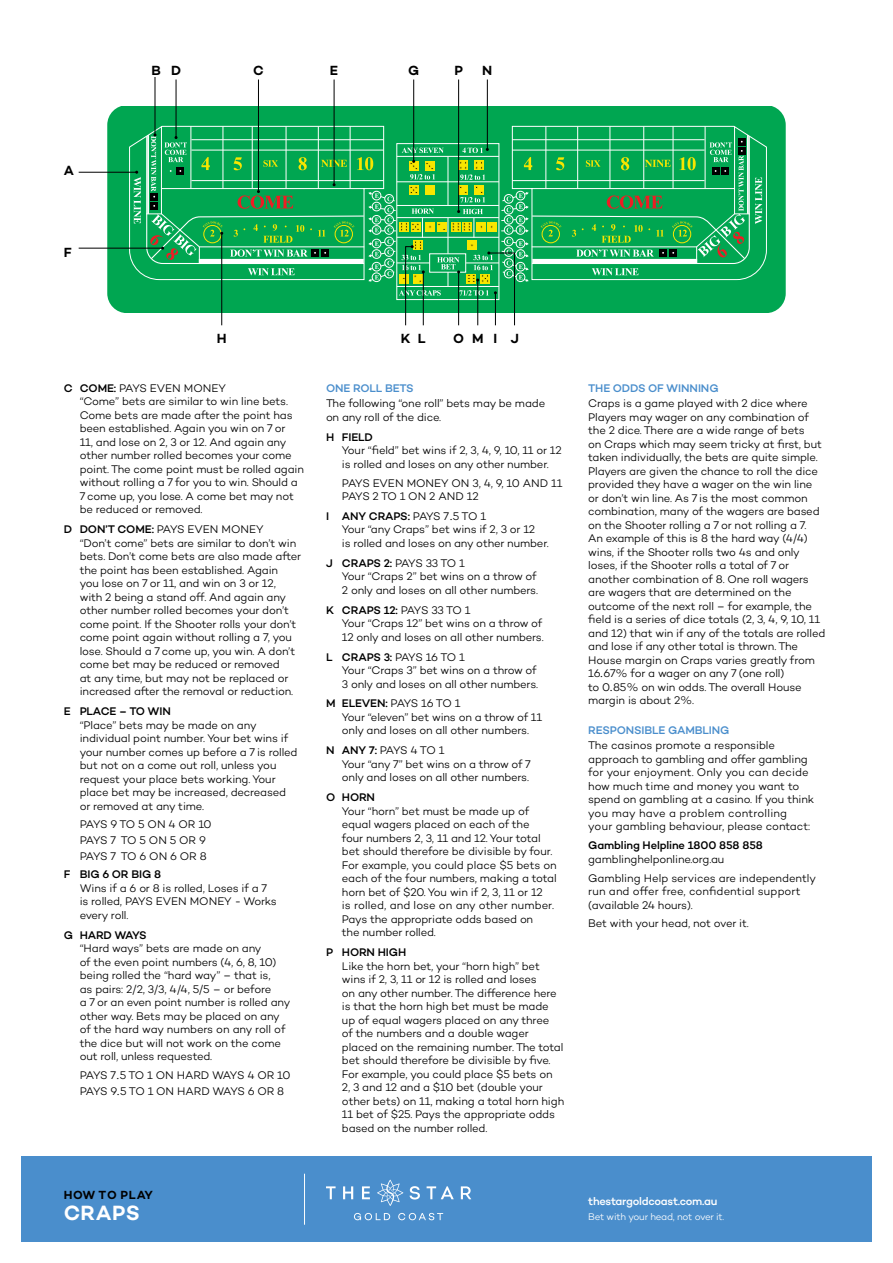
<style>
.page{position:relative;width:893px;height:1263px;background:#fff}
.page>*{position:absolute;margin:0;border:0;box-sizing:border-box;transform-origin:0 0}
.t1{font:600 21px "Campton";letter-spacing:.025em;color:#fff}
.t2{font:600 13.5px "Campton";color:#000}
.t3{font:600 12px "Campton";letter-spacing:.045em;color:#000}
.t4{font:300 11.25px/13.5px "Campton";letter-spacing:-.015em;color:#000}
.t5{font:500 11.25px "Campton";letter-spacing:-.01em;color:#000}
.t6{font:500 11.25px "Campton";letter-spacing:-.01em;color:#4a8ecc}
.t7{font:300 11.25px/15.6px "Campton";letter-spacing:-.04em;color:#000}
.t8{font:500 11.25px "Campton";letter-spacing:-.025em;color:#fff}
.t9{font:500 11.25px "Campton";letter-spacing:-.04em;color:#000}
.t10{font:300 9.75px "Campton";letter-spacing:-.025em;color:#fff}
.s1{font-weight:500}
.s2{font-weight:400}
</style>
<div class="page">
<div style="left:21px;top:1157px;width:851px;height:85px;background:#4a8ecc"></div>
<hr style="left:304px;top:1174px;width:1px;height:51px;background:#fff">
<div style="left:107px;top:107px;width:679px;height:206px;background:#00a651"></div>
<hr style="left:79px;top:172px;width:58px;height:1px;background:#000">
<hr style="left:79px;top:248px;width:84px;height:1px;background:#000">
<hr style="left:155px;top:77px;width:1px;height:58px;background:#000">
<hr style="left:176px;top:80px;width:1px;height:58px;background:#000">
<hr style="left:487px;top:80px;width:1px;height:69px;background:#000">
<hr style="left:258px;top:80px;width:1px;height:112px;background:#000">
<hr style="left:334px;top:80px;width:1px;height:105px;background:#000">
<hr style="left:413px;top:80px;width:1px;height:81px;background:#000">
<hr style="left:458px;top:80px;width:1px;height:132px;background:#000">
<svg style="left:129px;top:125px;width:638px;height:201px;background:#31b268"></svg>
<svg style="left:377px;top:1180px;width:26px;height:26px"></svg>
<svg style="left:326px;top:1186px;width:10px;height:13px"></svg>
<svg style="left:343px;top:1186px;width:10px;height:13px"></svg>
<svg style="left:362px;top:1186px;width:8px;height:13px"></svg>
<svg style="left:410px;top:1186px;width:10px;height:13px"></svg>
<svg style="left:427px;top:1186px;width:27px;height:13px"></svg>
<svg style="left:461px;top:1186px;width:10px;height:13px"></svg>
<svg style="left:354px;top:1213px;width:36px;height:7px"></svg>
<svg style="left:398px;top:1213px;width:45px;height:7px"></svg>
<p class="t2" style="left:151px;top:61px;width:11px">B</p>
<p class="t2" style="left:171px;top:61px;width:11px">D</p>
<p class="t2" style="left:253px;top:61px;width:12px">C</p>
<p class="t2" style="left:330px;top:61px;width:10px">E</p>
<p class="t2" style="left:408px;top:61px;width:12px">G</p>
<p class="t2" style="left:454px;top:61px;width:10px">P</p>
<p class="t2" style="left:482px;top:61px;width:12px">N</p>
<p class="t2" style="left:64px;top:162px;width:12px">A</p>
<p class="t2" style="left:64px;top:244px;width:9px">F</p>
<p class="t2" style="left:217px;top:330px;width:11px">H</p>
<p class="t2" style="left:401px;top:330px;width:26px">K L</p>
<p class="t2" style="left:453px;top:330px;width:67px">OMI J</p>
<p class="t4" style="left:80px;top:381px;width:226px;text-indent:-16px"><span class="s1">C COME:</span> PAYS EVEN MONEY<br>“Come” bets are similar to win line bets.<br>Come bets are made after the point has been established. Again you win on 7 or<br>11, and lose on 2, 3 or 12. And again any other number rolled becomes your come point. The come point must be rolled again without rolling a 7 for you to win. Should a 7 come up, you lose. A come bet may not be reduced or removed.</p>
<p class="t4" style="left:80px;top:522px;width:223px;text-indent:-16px"><span class="s1">D DON’T COME:</span> PAYS EVEN MONEY<br>“Don’t come” bets are similar to don’t win bets. Don’t come bets are also made after the point has been established. Again<br>you lose on 7 or 11, and win on 3 or 12, with 2 being a stand off. And again any other number rolled becomes your don’t come point. If the Shooter rolls your don’t come point again without rolling a 7, you lose. Should a 7 come up, you win. A don’t come bet may be reduced or removed<br>at any time, but may not be replaced or increased after the removal or reduction.</p>
<p class="t5" style="left:64px;top:704px;width:109px">E PLACE – TO WIN</p>
<p class="t4" style="left:80px;top:718px;width:219px">“Place” bets may be made on any individual point number. Your bet wins if your number comes up before a 7 is rolled but not on a come out roll, unless you request your place bets working. Your place bet may be increased, decreased or removed at any time.</p>
<p class="t7" style="left:80px;top:816px;width:133px">PAYS 9 TO 5 ON 4 OR 10<br>PAYS 7 TO 5 ON 5 OR 9<br>PAYS 7 TO 6 ON 6 OR 8</p>
<p class="t5" style="left:64px;top:867px;width:99px">F BIG 6 OR BIG 8</p>
<p class="t4" style="left:80px;top:881px;width:199px">Wins if a 6 or 8 is rolled, Loses if a 7 is rolled, PAYS EVEN MONEY - Works every roll.</p>
<p class="t9" style="left:64px;top:928px;width:85px">G HARD WAYS</p>
<p class="t4" style="left:80px;top:941px;width:212px">“Hard ways” bets are made on any<br>of the even point numbers (4, 6, 8, 10) being rolled the “hard way” – that is,<br>as pairs: 2/2, 3/3, 4/4, 5/5 – or before<br>a 7 or an even point number is rolled any other way. Bets may be placed on any of the hard way numbers on any roll of the dice but will not work on the come out roll, unless requested.</p>
<p class="t4" style="left:80px;top:1067px;width:212px;line-height:15.6px">PAYS 7<span class="s2">.</span>5 TO 1 ON HARD WAYS 4 OR 10<br>PAYS 9<span class="s2">.</span>5 TO 1 ON HARD WAYS 6 OR 8</p>
<p class="t6" style="left:326px;top:381px;width:89px">ONE ROLL BETS</p>
<p class="t4" style="left:326px;top:397px;width:221px">The following “one roll” bets may be made on any roll of the dice.</p>
<p class="t5" style="left:326px;top:430px;width:48px">H FIELD</p>
<p class="t4" style="left:342px;top:443px;width:221px">Your “field” bet wins if 2, 3, 4, 9, 10, 11 or 12 is rolled and loses on any other number.</p>
<p class="t4" style="left:342px;top:476px;width:222px">PAYS EVEN MONEY ON 3, 4, 9, 10 AND 11<br>PAYS 2 TO 1 ON 2 AND 12</p>
<p class="t4" style="left:342px;top:509px;width:208px;text-indent:-16px"><span class="s1">I ANY CRAPS:</span> PAYS 7<span class="s2">.</span>5 TO 1<br>Your “any Craps” bet wins if 2, 3 or 12<br>is rolled and loses on any other number.</p>
<p class="t4" style="left:342px;top:556px;width:198px;text-indent:-16px"><span class="s1">J CRAPS 2:</span> PAYS 33 TO 1<br>Your “Craps 2” bet wins on a throw of<br>2 only and loses on all other numbers.</p>
<p class="t4" style="left:342px;top:603px;width:203px;text-indent:-16px"><span class="s1">K CRAPS 12:</span> PAYS 33 TO 1<br>Your “Craps 12” bet wins on a throw of<br>12 only and loses on all other numbers.</p>
<p class="t4" style="left:342px;top:650px;width:198px;text-indent:-16px"><span class="s1">L CRAPS 3:</span> PAYS 16 TO 1<br>Your “Craps 3” bet wins on a throw of<br>3 only and loses on all other numbers.</p>
<p class="t4" style="left:342px;top:697px;width:202px;text-indent:-16px"><span class="s1">M ELEVEN:</span> PAYS 16 TO 1<br>Your “eleven” bet wins on a throw of 11 only and loses on all other numbers.</p>
<p class="t4" style="left:342px;top:743px;width:190px;text-indent:-16px"><span class="s1">N ANY 7:</span> PAYS 4 TO 1<br>Your “any 7” bet wins on a throw of 7 only and loses on all other numbers.</p>
<p class="t5" style="left:326px;top:790px;width:51px">O HORN</p>
<p class="t4" style="left:342px;top:804px;width:216px">Your “horn” bet must be made up of equal wagers placed on each of the<br>four numbers 2, 3, 11 and 12. Your total bet should therefore be divisible by four.<br>For example, you could place $5 bets on each of the four numbers, making a total horn bet of $20. You win if 2, 3, 11 or 12<br>is rolled, and lose on any other number.<br>Pays the appropriate odds based on<br>the number rolled.</p>
<p class="t5" style="left:326px;top:945px;width:82px">P HORN HIGH</p>
<p class="t4" style="left:342px;top:959px;width:224px">Like the horn bet, your “horn high” bet wins if 2, 3, 11 or 12 is rolled and loses<br>on any other number. The difference here is that the horn high bet must be made up of equal wagers placed on any three<br>of the numbers and a double wager placed on the remaining number. The total bet should therefore be divisible by five.<br>For example, you could place $5 bets on<br>2, 3 and 12 and a $10 bet (double your other bets) on 11, making a total horn high 11 bet of $25. Pays the appropriate odds based on the number rolled.</p>
<p class="t3" style="left:64px;top:1187px;width:91px">HOW TO PLAY</p>
<h1 class="t1" style="left:64px;top:1200px;width:78px">CRAPS</h1>
<p class="t6" style="left:588px;top:381px;width:132px">THE ODDS OF WINNING</p>
<p class="t4" style="left:588px;top:397px;width:239px">Craps is a game played with 2 dice where Players may wager on any combination of the 2 dice. There are a wide range of bets<br>on Craps which may seem tricky at first, but taken individually, the bets are quite simple.<br>Players are given the chance to roll the dice provided they have a wager on the win line or don’t win line. As 7 is the most common combination, many of the wagers are based on the Shooter rolling a 7 or not rolling a 7.<br>An example of this is 8 the hard way (4/4) wins, if the Shooter rolls two 4s and only loses, if the Shooter rolls a total of 7 or another combination of 8. One roll wagers are wagers that are determined on the outcome of the next roll – for example, the field is a series of dice totals (2, 3, 4, 9, 10, 11 and 12) that win if any of the totals are rolled and lose if any other total is thrown. The House margin on Craps varies greatly from 16<span class="s2">.</span>67% for a wager on any 7 (one roll)<br>to 0<span class="s2">.</span>85% on win odds. The overall House margin is about 2%.</p>
<p class="t6" style="left:588px;top:723px;width:143px">RESPONSIBLE GAMBLING</p>
<p class="t4" style="left:588px;top:739px;width:227px">The casinos promote a responsible approach to gambling and offer gambling for your enjoyment. Only you can decide how much time and money you want to spend on gambling at a casino. If you think you may have a problem controlling your gambling behaviour, please contact:</p>
<p class="t5" style="left:588px;top:838px;width:176px">Gambling Helpline 1800 858 858</p>
<p class="t4" style="left:588px;top:849px;width:229px;line-height:18.8px">gamblinghelponline.org.au<br>Gambling Help services are independently</p>
<p class="t4" style="left:588px;top:884px;width:214px">run and offer free, confidential support (available 24 hours).</p>
<p class="t4" style="left:588px;top:917px;width:162px">Bet with your head, not over it.</p>
<p class="t8" style="left:588px;top:1194px;width:131px">thestargoldcoast.com.au</p>
<p class="t10" style="left:588px;top:1211px;width:138px">Bet with your head, not over it.</p>
</div>
